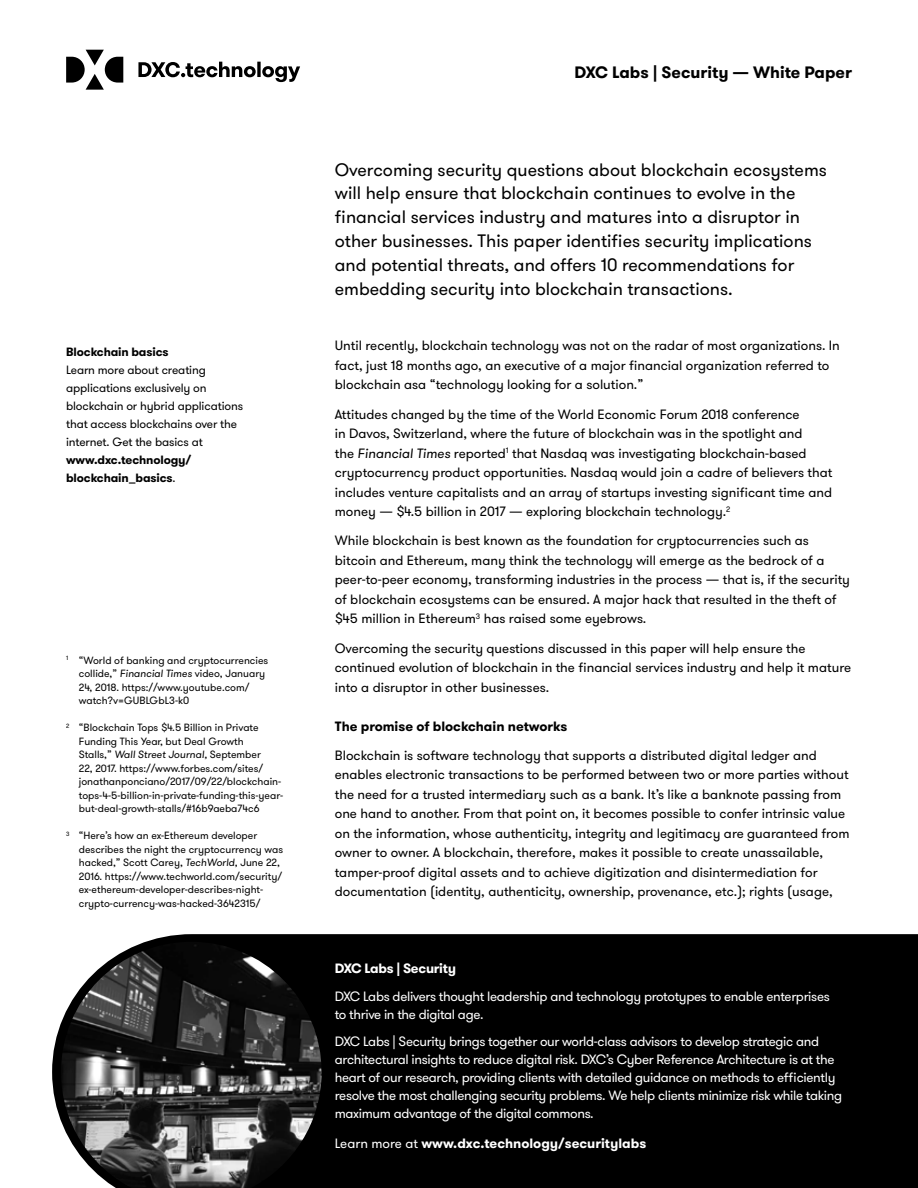
<style>
.page{position:relative;width:918px;height:1188px;background:#fff}
.page>*{position:absolute;margin:0;border:0;box-sizing:border-box;transform-origin:0 0}
.t1{font:18px/24px "GT Walsheim Pro";color:#000}
.t2{font:700 16.5px "GT Walsheim Pro";color:#000}
.t3{font:13.5px/19.5px "GT Walsheim Pro";color:#000}
.t4{font:13.5px/18px "GT Walsheim Pro";letter-spacing:-.025em;color:#fff}
.t5{font:700 13.5px "GT Walsheim Pro";color:#fff}
.t6{font:700 13.5px "GT Walsheim Pro";color:#000}
.t7{font:700 13.5px "GT Walsheim Pro";letter-spacing:-.02em;color:#fff}
.t8{font:12px/18px "GT Walsheim Pro";letter-spacing:-.01em;color:#000}
.t9{font:700 12px/18px "GT Walsheim Pro";letter-spacing:-.01em;color:#000}
.t10{font:10.5px/13.5px "GT Walsheim Pro";color:#000}
.s1{font-weight:400}
.s2{font-style:italic}
</style>
<div class="page">
<svg style="left:66px;top:50px;width:234px;height:40px"></svg>
<div style="left:52px;top:934px;width:866px;height:254px;background:#000"></div>
<img style="left:61px;top:942px;width:261px;height:246px">
<p class="t9" style="left:66px;top:343px;width:104px">Blockchain basics</p>
<p class="t8" style="left:66px;top:361px;width:179px">Learn more about creating applications exclusively on blockchain or hybrid applications that access blockchains over the internet. Get the basics at</p>
<p class="t9" style="left:66px;top:451px;width:127px">www.dxc.technology/ blockchain_basics<span class="s1">.</span></p>
<p class="t10" style="left:79px;top:654px;width:191px;text-indent:-13px"><sup>1</sup> “World of banking and cryptocurrencies collide,” <span class="s2">Financial Times</span> video, January 24, 2018. https://www.youtube.com/ watch?v=GUBLGbL3-k0</p>
<p class="t10" style="left:79px;top:721px;width:206px;text-indent:-13px"><sup>2</sup> “Blockchain Tops $4.5 Billion in Private Funding This Year, but Deal Growth<br>Stalls,” <span class="s2">Wall Street Journal,</span> September<br>22, 2017. https://www.forbes.com/sites/ jonathanponciano/2017/09/22/blockchain&shy;tops-4-5-billion-in-private-funding-this-year&shy;but-deal-growth-stalls/#16b9aeba74c6</p>
<p class="t10" style="left:79px;top:829px;width:206px;text-indent:-13px"><sup>3</sup> “Here’s how an ex-Ethereum developer describes the night the cryptocurrency was hacked,” Scott Carey, <span class="s2">TechWorld,</span> June 22, 2016. https://www.techworld.com/security/ ex-ethereum-developer-describes-night&shy;crypto-currency-was-hacked-3642315/</p>
<p class="t2" style="left:575px;top:61px;width:279px">DXC Labs | Security — White Paper</p>
<p class="t1" style="left:335px;top:158px;width:494px">Overcoming security questions about blockchain ecosystems will help ensure that blockchain continues to evolve in the financial services industry and matures into a disruptor in other businesses. This paper identifies security implications and potential threats, and offers 10 recommendations for embedding security into blockchain transactions.</p>
<p class="t3" style="left:335px;top:336px;width:507px">Until recently, blockchain technology was not on the radar of most organizations. In fact, just 18 months ago, an executive of a major financial organization referred to blockchain asa “technology looking for a solution.”</p>
<p class="t3" style="left:335px;top:404px;width:499px">Attitudes changed by the time of the World Economic Forum 2018 conference<br>in Davos, Switzerland, where the future of blockchain was in the spotlight and<br>the <span class="s2">Financial Times</span> reported<sup>1</sup> that Nasdaq was investigating blockchain-based cryptocurrency product opportunities. Nasdaq would join a cadre of believers that includes venture capitalists and an array of startups investing significant time and money — $4.5 billion in 2017 — exploring blockchain technology.<sup>2</sup></p>
<p class="t3" style="left:335px;top:531px;width:517px">While blockchain is best known as the foundation for cryptocurrencies such as bitcoin and Ethereum, many think the technology will emerge as the bedrock of a peer-to-peer economy, transforming industries in the process — that is, if the security of blockchain ecosystems can be ensured. A major hack that resulted in the theft of $45 million in Ethereum<sup>3</sup> has raised some eyebrows.</p>
<p class="t3" style="left:335px;top:638px;width:518px">Overcoming the security questions discussed in this paper will help ensure the continued evolution of blockchain in the financial services industry and help it mature into a disruptor in other businesses.</p>
<p class="t6" style="left:335px;top:717px;width:234px">The promise of blockchain networks</p>
<p class="t3" style="left:335px;top:746px;width:516px">Blockchain is software technology that supports a distributed digital ledger and enables electronic transactions to be performed between two or more parties without the need for a trusted intermediary such as a bank. It’s like a banknote passing from one hand to another. From that point on, it becomes possible to confer intrinsic value on the information, whose authenticity, integrity and legitimacy are guaranteed from owner to owner. A blockchain, therefore, makes it possible to create unassailable, tamper-proof digital assets and to achieve digitization and disintermediation for documentation (identity, authenticity, ownership, provenance, etc.); rights (usage,</p>
<p class="t7" style="left:335px;top:959px;width:123px">DXC Labs | Security</p>
<p class="t4" style="left:335px;top:987px;width:497px">DXC Labs delivers thought leadership and technology prototypes to enable enterprises to thrive in the digital age.</p>
<p class="t4" style="left:335px;top:1033px;width:509px">DXC Labs | Security brings together our world-class advisors to develop strategic and architectural insights to reduce digital risk. DXC’s Cyber Reference Architecture is at the heart of our research, providing clients with detailed guidance on methods to efficiently resolve the most challenging security problems. We help clients minimize risk while taking maximum advantage of the digital commons.</p>
<p class="t5" style="left:335px;top:1134px;width:313px"><span class="s1">Learn more at</span> www.dxc.technology/securitylabs</p>
</div>
